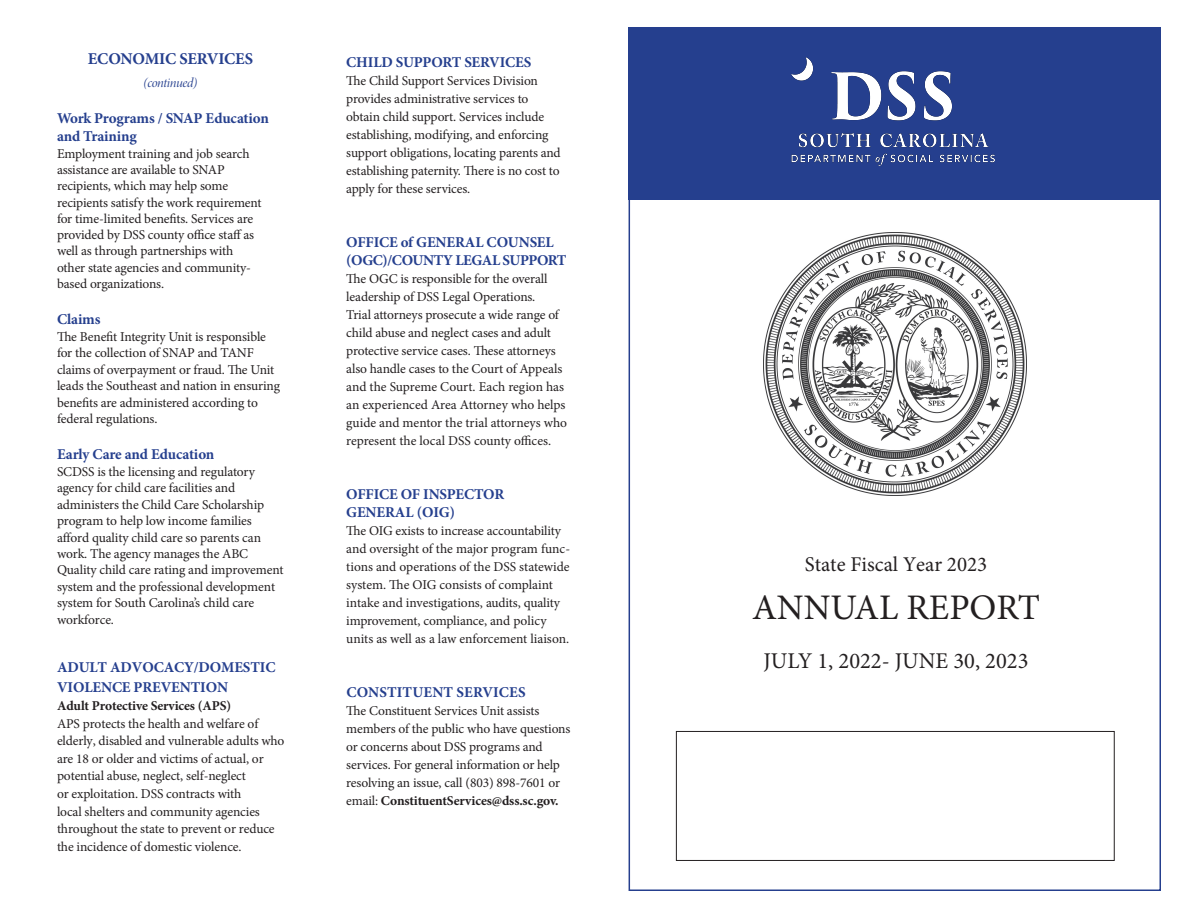
<style>
.page{position:relative;width:1188px;height:918px;background:#fff}
.page>*{position:absolute;margin:0;border:0;box-sizing:border-box;transform-origin:0 0}
.t1{font:36px "Minion Pro";color:#231f20}
.t2{font:22.5px "Minion Pro";color:#231f20}
.t3{font:21px "Minion Pro";color:#231f20}
.t4{font:700 16.5px "Minion Pro";letter-spacing:-.015em;color:#253f8e}
.t5{font:700 15px/18.1px "Minion Pro";letter-spacing:-.01em;color:#253f8e}
.t6{font:700 15px "Minion Pro";letter-spacing:.01em;color:#253f8e}
.t7{font:13.5px/18px "Minion Pro";letter-spacing:-.01em;color:#231f20}
.t8{font:13.5px "Minion Pro It Disp";letter-spacing:-.025em;color:#253f8e}
.s1{font-weight:700}
</style>
<div class="page">
<div style="left:629px;top:27px;width:532px;height:173px;background:#253f8e"></div>
<img style="left:763px;top:232px;width:264px;height:264px">
<img style="left:791px;top:57px;width:203px;height:108px">
<div style="left:676px;top:731px;width:439px;height:130px;border:1px solid #231f20"></div>
<p class="t4" style="left:88px;top:47px;width:167px">ECONOMIC SERVICES</p>
<p class="t8" style="left:143px;top:74px;width:56px">(continued)</p>
<p class="t5" style="left:57px;top:109px;width:213px">Work Programs / SNAP Education and Training</p>
<p class="t7" style="left:57px;top:145px;width:206px;line-height:16.2px">Employment training and job search assistance are available to SNAP recipients, which may help some recipients satisfy the work requirement for time-limited benefits. Services are provided by DSS county office staff as well as through partnerships with other state agencies and community&shy;based organizations.</p>
<p class="t5" style="left:57px;top:310px;width:45px">Claims</p>
<p class="t7" style="left:57px;top:329px;width:225px;line-height:16.4px">The Benefit Integrity Unit is responsible for the collection of SNAP and TANF claims of overpayment or fraud. The Unit leads the Southeast and nation in ensuring benefits are administered according to federal regulations.</p>
<p class="t5" style="left:57px;top:445px;width:159px">Early Care and Education</p>
<p class="t7" style="left:57px;top:463px;width:228px;line-height:16.5px">SCDSS is the licensing and regulatory agency for child care facilities and administers the Child Care Scholarship program to help low income families afford quality child care so parents can work. The agency manages the ABC Quality child care rating and improvement system and the professional development system for South Carolina’s child care workforce.</p>
<p class="t5" style="left:57px;top:657px;width:220px;line-height:19.8px">ADULT ADVOCACY/DOMESTIC<br>VIOLENCE PREVENTION</p>
<p class="t7" style="left:57px;top:697px;width:229px;line-height:17.5px"><span class="s1">Adult Protective Services (APS)<br></span>APS protects the health and welfare of elderly, disabled and vulnerable adults who are 18 or older and victims of actual, or potential abuse, neglect, self-neglect<br>or exploitation. DSS contracts with<br>local shelters and community agencies throughout the state to prevent or reduce the incidence of domestic violence.</p>
<p class="t5" style="left:346px;top:53px;width:187px">CHILD SUPPORT SERVICES</p>
<p class="t7" style="left:346px;top:72px;width:193px">The Child Support Services Division</p>
<p class="t7" style="left:346px;top:90px;width:184px">provides administrative services to</p>
<p class="t7" style="left:346px;top:108px;width:216px">obtain child support. Services include establishing, modifying, and enforcing support obligations, locating parents and establishing paternity. There is no cost to apply for these services.</p>
<p class="t5" style="left:346px;top:233px;width:222px">OFFICE of GENERAL COUNSEL (OGC)/COUNTY LEGAL SUPPORT</p>
<p class="t7" style="left:346px;top:270px;width:203px">The OGC is responsible for the overall</p>
<p class="t7" style="left:346px;top:288px;width:222px">leadership of DSS Legal Operations.<br>Trial attorneys prosecute a wide range of child abuse and neglect cases and adult protective service cases. These attorneys also handle cases to the Court of Appeals and the Supreme Court. Each region has an experienced Area Attorney who helps guide and mentor the trial attorneys who represent the local DSS county offices.</p>
<p class="t5" style="left:346px;top:485px;width:160px">OFFICE OF INSPECTOR</p>
<p class="t5" style="left:346px;top:503px;width:110px">GENERAL (OIG)</p>
<p class="t7" style="left:346px;top:522px;width:225px">The OIG exists to increase accountability and oversight of the major program func&shy;tions and operations of the DSS statewide system. The OIG consists of complaint intake and investigations, audits, quality improvement, compliance, and policy units as well as a law enforcement liaison.</p>
<p class="t6" style="left:346px;top:681px;width:181px">CONSTITUENT SERVICES</p>
<p class="t7" style="left:346px;top:702px;width:226px">The Constituent Services Unit assists members of the public who have questions or concerns about DSS programs and services. For general information or help resolving an issue, call (803) 898-7601 or email: <span class="s1">ConstituentServices@dss.sc.gov.</span></p>
<p class="t3" style="left:805px;top:551px;width:184px">State Fiscal Year 2023</p>
<p class="t1" style="left:752px;top:583px;width:289px">ANNUAL REPORT</p>
<p class="t2" style="left:764px;top:645px;width:266px">JULY 1, 2022- JUNE 30, 2023</p>
</div>
